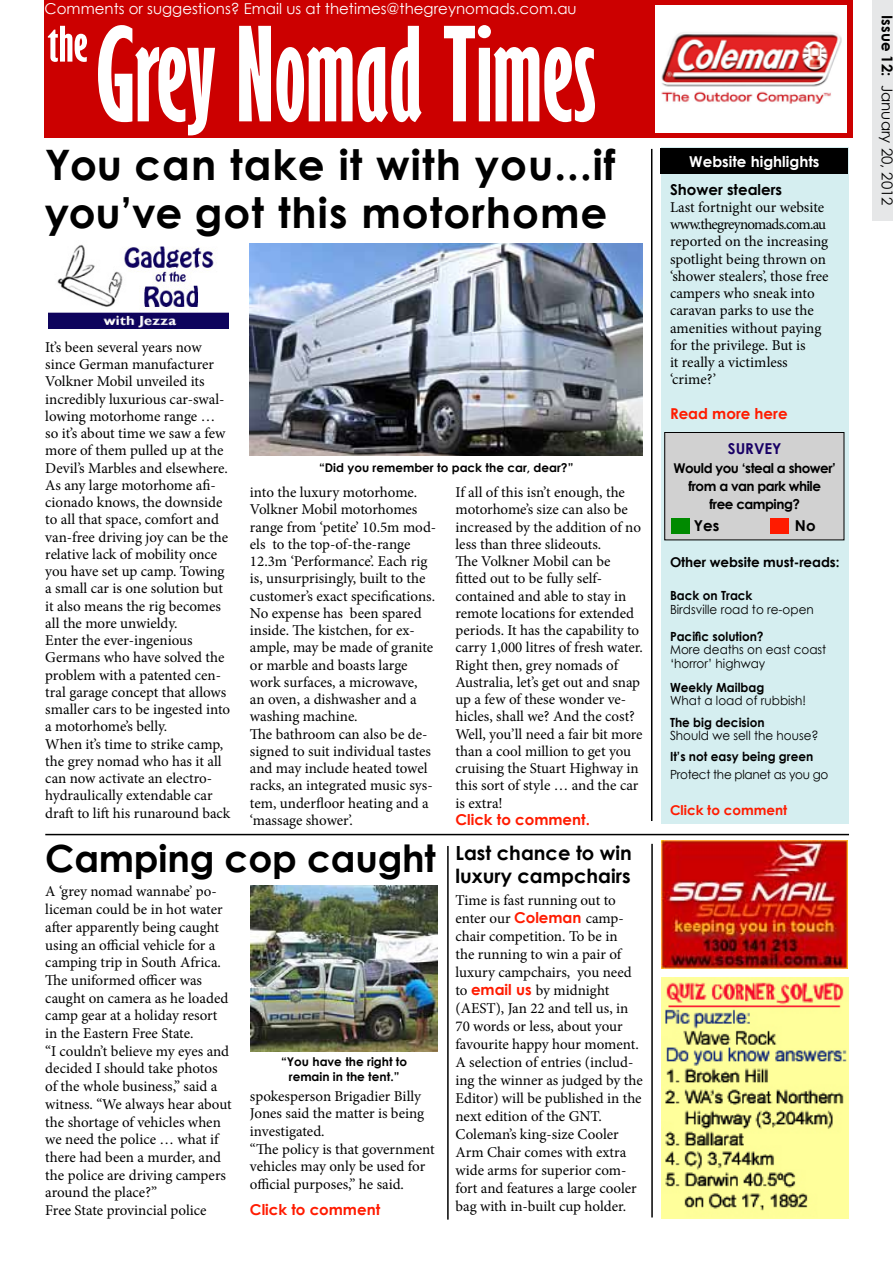
<style>
.page{position:relative;width:893px;height:1263px;background:#fff}
.page>*{position:absolute;margin:0;border:0;box-sizing:border-box;transform-origin:0 0}
.t1{font:700 extra-condensed 120px "Gill Sans";color:#fff}
.t2{font:700 extra-condensed 45px "Gill Sans";color:#fff;scale:1.2 1}
.t3{font:700 42px/48px "Century Gothic";letter-spacing:.025em;color:#000}
.t4{font:700 37.5px "Century Gothic";letter-spacing:-.005em;color:#000}
.t5{font:700 19.5px/23.4px "Century Gothic";color:#000}
.t6{font:15px/17.2px "Minion Pro";letter-spacing:-.005em;color:#000}
.t7{font:15px "Century Gothic";color:#fff}
.t8{font:700 15px "Century Gothic";color:#ff1b00}
.t9{font:15px "Century Gothic";color:#000}
.t10{font:700 15px "Century Gothic";color:#000}
.t11{font:700 15px "Century Gothic";color:#fff}
.t12{font:700 15px "Century Gothic";color:#180066}
.t13{font:700 13.5px/18.1px "Century Gothic";letter-spacing:-.035em;color:#000;text-align:center}
.t14{font:700 13.5px "Century Gothic";letter-spacing:-.005em;color:#000}
.t15{font:700 13.5px "Century Gothic";color:#ff1b00}
.t16{font:12.6px/13.5px "Century Gothic";color:#000;scale:.95 1}
.t17{font:700 12.6px "Century Gothic";color:#000;scale:.95 1}
.t18{font:12.6px "Century Gothic";letter-spacing:-.025em;color:#000;scale:.95 1}
.t19{font:700 12px/14.4px "Century Gothic";color:#000;text-align:center}
.s1{font-family:"Century Gothic";font-weight:700;color:#ff1b00}
.s2{font-weight:700}
</style>
<div class="page">
<div style="left:661px;top:148px;width:188px;height:676px;background:#d5eef0"></div>
<div style="left:665px;top:432px;width:179px;height:108px;background:#d1d1d1"></div>
<div style="left:664px;top:432px;width:180px;height:108px;border:1px solid #000"></div>
<div style="left:45px;top:21px;width:808px;height:117px;background:#c00"></div>
<div style="left:45px;top:0;width:808px;height:21px;background:#c00"></div>
<hr style="left:651px;top:149px;width:1px;height:672px;background:#000">
<hr style="left:45px;top:834px;width:804px;height:1px;background:#000">
<div style="left:661px;top:148px;width:187px;height:25px;background:#000"></div>
<hr style="left:651px;top:844px;width:2px;height:373px;background:#000">
<div style="left:872px;top:0;width:21px;height:221px;background:#e6e7e8"></div>
<img style="left:661px;top:841px;width:186px;height:128px">
<img style="left:661px;top:977px;width:188px;height:242px">
<img style="left:250px;top:243px;width:393px;height:212px">
<img style="left:251px;top:886px;width:187px;height:165px">
<hr style="left:447px;top:846px;width:2px;height:373px;background:#000">
<img style="left:49px;top:245px;width:180px;height:84px">
<img style="left:656px;top:5px;width:190px;height:128px">
<div style="left:671px;top:518px;width:18px;height:15px;background:#008a00"></div>
<div style="left:770px;top:518px;width:18px;height:15px;background:#ff1b00"></div>
<p class="t7" style="left:45px;top:-2px;width:534px">Comments or suggestions? Email us at thetimes@thegreynomads.com.au</p>
<h2 class="t2" style="left:47px;top:17px;width:35px">the</h2>
<h1 class="t1" style="left:96px;top:1px;width:502px">Grey Nomad Times</h1>
<h3 class="t3" style="left:45px;top:139px;width:572px">You can take it with you...if you’ve got this motorhome</h3>
<p class="t6" style="left:45px;top:338px;width:187px">It’s been several years now since German manufacturer<br>Volkner Mobil unveiled its incredibly luxurious car-swal&shy;lowing motorhome range … so it’s about time we saw a few more of them pulled up at the<br>Devil’s Marbles and elsewhere.<br>As any large motorhome afi&shy;cionado knows, the downside to all that space, comfort and van-free driving joy can be the relative lack of mobility once you have set up camp. Towing a small car is one solution but it also means the rig becomes all the more unwieldy.<br>Enter the ever-ingenious<br>Germans who have solved the problem with a patented cen&shy;tral garage concept that allows smaller cars to be ingested into a motorhome’s belly.<br>When it’s time to strike camp, the grey nomad who has it all can now activate an electro&shy;hydraulically extendable car draft to lift his runaround back</p>
<p class="t19" style="left:319px;top:460px;width:256px">“Did you remember to pack the car, dear?”</p>
<p class="t6" style="left:250px;top:484px;width:188px">into the luxury motorhome.<br>Volkner Mobil motorhomes range from ‘petite’ 10.5m mod&shy;els to the top-of-the-range<br>12.3m ‘Performance’. Each rig is, unsurprisingly, built to the customer’s exact specifications.<br>No expense has been spared inside. The kistchen, for ex&shy;ample, may be made of granite or marble and boasts large work surfaces, a microwave,<br>an oven, a dishwasher and a washing machine.<br>The bathroom can also be de&shy;signed to suit individual tastes and may include heated towel racks, an integrated music sys&shy;tem, underfloor heating and a ‘massage shower’.</p>
<p class="t6" style="left:455px;top:484px;width:189px">If all of this isn’t enough, the motorhome’s size can also be increased by the addition of no less than three slideouts.<br>The Volkner Mobil can be fitted out to be fully self&shy;contained and able to stay in remote locations for extended periods. It has the capability to carry 1,000 litres of fresh water.<br>Right then, grey nomads of<br>Australia, let’s get out and snap up a few of these wonder ve&shy;hicles, shall we? And the cost?<br>Well, you’ll need a fair bit more than a cool million to get you cruising the Stuart Highway in this sort of style … and the car is extra!</p>
<p class="t8" style="left:455px;top:808px;width:136px">Click to comment.</p>
<h3 class="t4" style="left:45px;top:830px;width:392px">Camping cop caught</h3>
<p class="t6" style="left:45px;top:883px;width:188px;line-height:17.7px">A ‘grey nomad wannabe’ po&shy;liceman could be in hot water after apparently being caught using an official vehicle for a camping trip in South Africa.<br>The uniformed officer was caught on camera as he loaded camp gear at a holiday resort in the Eastern Free State.<br>“I couldn’t believe my eyes and decided I should take photos of the whole business,” said a witness. “We always hear about the shortage of vehicles when we need the police … what if there had been a murder, and the police are driving campers around the place?”<br>Free State provincial police</p>
<p class="t19" style="left:281px;top:1054px;width:128px">“You have the right to remain in the tent.”</p>
<p class="t6" style="left:250px;top:1087px;width:186px;line-height:17.7px">spokesperson Brigadier Billy<br>Jones said the matter is being investigated.<br>“The policy is that government vehicles may only be used for official purposes,” he said.</p>
<p class="t8" style="left:250px;top:1198px;width:132px">Click to comment</p>
<h3 class="t5" style="left:455px;top:840px;width:178px">Last chance to win luxury campchairs</h3>
<p class="t6" style="left:455px;top:891px;width:189px;line-height:18px">Time is fast running out to enter our <span class="s1">Coleman</span> camp&shy;chair competition. To be in<br>the running to win a pair of luxury campchairs, you need to <span class="s1">email us</span> by midnight (AEST), Jan 22 and tell us, in<br>70 words or less, about your favourite happy hour moment.<br>A selection of entries (includ&shy;ing the winner as judged by the<br>Editor) will be published in the next edition of the GNT.<br>Coleman’s king-size Cooler<br>Arm Chair comes with extra wide arms for superior com&shy;fort and features a large cooler bag with in-built cup holder.</p>
<p class="t11" style="left:689px;top:150px;width:132px">Website highlights</p>
<p class="t10" style="left:670px;top:178px;width:114px">Shower stealers</p>
<p class="t6" style="left:670px;top:199px;width:160px">Last fortnight our website www.thegreynomads.com.au reported on the increasing spotlight being thrown on ‘shower stealers’, those free campers who sneak into caravan parks to use the amenities without paying for the privilege. But is<br>it really a victimless ‘crime?’</p>
<p class="t8" style="left:670px;top:402px;width:119px">Read more here</p>
<p class="t12" style="left:728px;top:437px;width:55px">SURVEY</p>
<p class="t13" style="left:673px;top:458px;width:164px">Would you ‘steal a shower’ from a van park while<br>free camping?</p>
<p class="t10" style="left:694px;top:515px;width:27px">Yes</p>
<p class="t10" style="left:795px;top:515px;width:22px">No</p>
<p class="t14" style="left:670px;top:552px;width:171px">Other website must-reads:</p>
<p class="t17" style="left:670px;top:586px;width:88px">Back on Track</p>
<p class="t16" style="left:670px;top:602px;width:153px">Birdsville road to re-open</p>
<p class="t17" style="left:670px;top:627px;width:100px">Pacific solution?</p>
<p class="t16" style="left:670px;top:643px;width:166px">More deaths on east coast ‘horror’ highway</p>
<p class="t17" style="left:670px;top:678px;width:101px">Weekly Mailbag</p>
<p class="t16" style="left:670px;top:694px;width:145px">What a load of rubbish!</p>
<p class="t17" style="left:670px;top:712px;width:101px">The big decision</p>
<p class="t16" style="left:670px;top:728px;width:158px">Should we sell the house?</p>
<p class="t17" style="left:670px;top:747px;width:152px">It’s not easy being green</p>
<p class="t18" style="left:670px;top:766px;width:168px">Protect the planet as you go</p>
<p class="t15" style="left:670px;top:800px;width:119px">Click to comment</p>
<p class="t9" style="left:898px;top:15px;width:192px;rotate:90deg"><span class="s2">Issue 12:</span> January 20, 2012</p>
</div>
